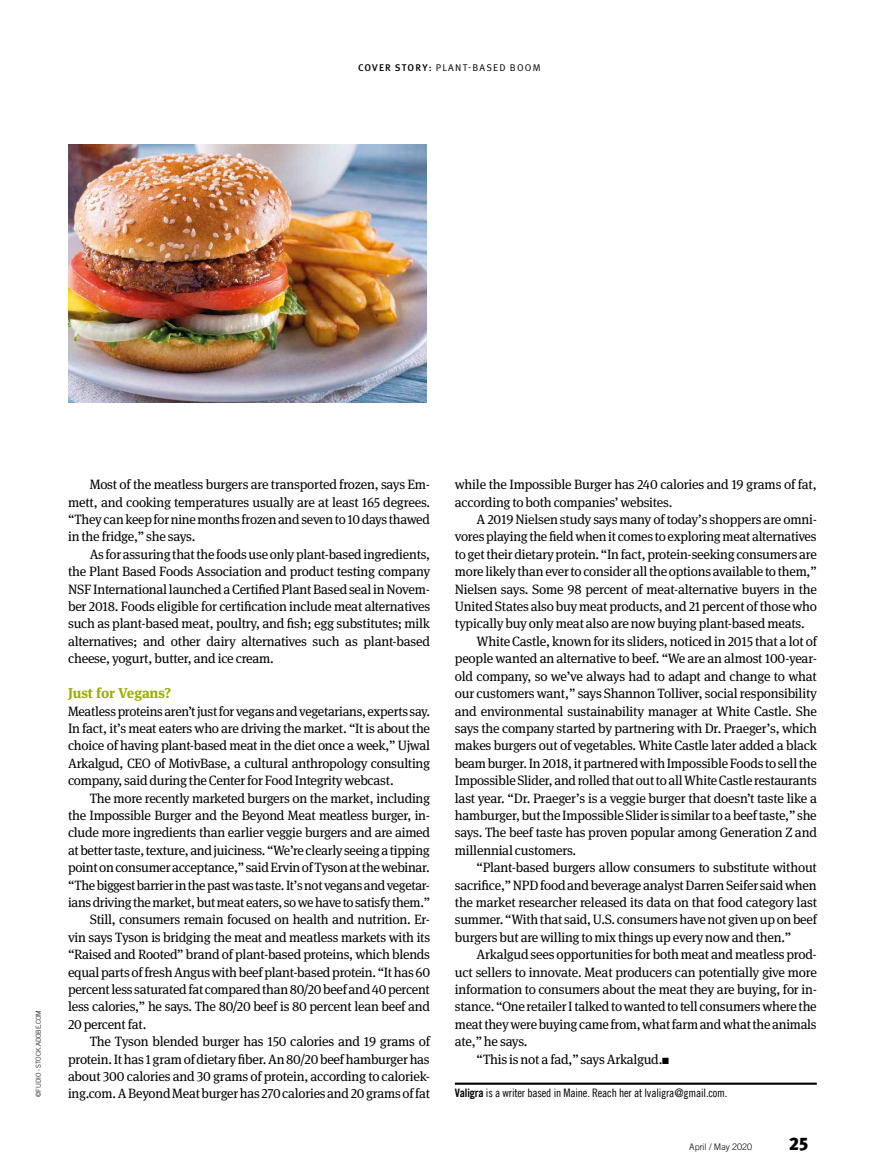
<style>
.page{position:relative;width:878px;height:1175px;background:#fff}
.page>*{position:absolute;margin:0;border:0;box-sizing:border-box;transform-origin:0 0}
.t1{font:900 18px "Meta OT";color:#000}
.t2{font:700 14.25px "Meta Serif OT";letter-spacing:-.005em;color:#9bad04}
.t3{font:13.5px/17.4px "Meta Serif OT";letter-spacing:-.015em;color:#000;text-align:justify}
.t4{font:11.7px "Trade Gothic LT Com Cn 18";letter-spacing:-.015em;color:#000}
.t5{font:9.75px "Meta OT Norm";letter-spacing:.13em;color:#000}
.t6{font:300 9px "Trade Gothic LT Com";letter-spacing:-.005em;color:#000}
.t7{font:300 6.75px "Trade Gothic LT Com";letter-spacing:-.015em;color:#000}
.s1{font-family:"Meta OT";font-weight:500}
.s2{font-family:"Trade Gothic LT Com Bd Cn 20"}
</style>
<div class="page">
<hr style="left:455px;top:1082px;width:361px;height:2px;background:#000">
<img style="left:69px;top:145px;width:358px;height:258px">
<p class="t5" style="left:358px;top:62px;width:184px"><span class="s1">COVER STORY:</span> PLANT-BASED BOOM</p>
<p class="t7" style="left:34px;top:1096px;width:89px;rotate:-90deg">©FUDIO - STOCK.ADOBE.COM</p>
<p class="t3" style="left:68px;top:476px;width:363px;text-indent:22px">Most of the meatless burgers are transported frozen, says Em&shy;mett, and cooking temperatures usually are at least 165 degrees. “They can keep for nine months frozen and seven to 10 days thawed in the fridge,” she says.</p>
<p class="t3" style="left:68px;top:545px;width:363px;text-indent:22px">As for assuring that the foods use only plant-based ingredients, the Plant Based Foods Association and product testing company NSF International launched a Certified Plant Based seal in Novem&shy;ber 2018. Foods eligible for certification include meat alternatives such as plant-based meat, poultry, and fish; egg substitutes; milk alternatives; and other dairy alternatives such as plant-based cheese, yogurt, butter, and ice cream.</p>
<p class="t2" style="left:68px;top:684px;width:104px">Just for Vegans?</p>
<p class="t3" style="left:68px;top:702px;width:363px">Meatless proteins aren’t just for vegans and vegetarians, experts say.<br>In fact, it’s meat eaters who are driving the market. “It is about the choice of having plant-based meat in the diet once a week,” Ujwal Arkalgud, CEO of MotivBase, a cultural anthropology consulting company, said during the Center for Food Integrity webcast.</p>
<p class="t3" style="left:90px;top:789px;width:342px">The more recently marketed burgers on the market, including</p>
<p class="t3" style="left:68px;top:806px;width:363px">the Impossible Burger and the Beyond Meat meatless burger, in-</p>
<p class="t3" style="left:68px;top:824px;width:363px">clude more ingredients than earlier veggie burgers and are aimed</p>
<p class="t3" style="left:68px;top:841px;width:363px">at better taste, texture, and juiciness. “We’re clearly seeing a tipping</p>
<p class="t3" style="left:68px;top:858px;width:363px">point on consumer acceptance,” said Ervin of Tyson at the webinar.</p>
<p class="t3" style="left:68px;top:876px;width:363px">“The biggest barrier in the past was taste. It’s not vegans and vegetar-</p>
<p class="t3" style="left:68px;top:893px;width:363px">ians driving the market, but meat eaters, so we have to satisfy them.”</p>
<p class="t3" style="left:90px;top:911px;width:342px">Still, consumers remain focused on health and nutrition. Er-</p>
<p class="t3" style="left:68px;top:928px;width:363px">vin says Tyson is bridging the meat and meatless markets with its</p>
<p class="t3" style="left:68px;top:945px;width:363px">“Raised and Rooted” brand of plant-based proteins, which blends</p>
<p class="t3" style="left:68px;top:963px;width:363px">equal parts of fresh Angus with beef plant-based protein. “It has 60</p>
<p class="t3" style="left:68px;top:980px;width:363px">percent less saturated fat compared than 80/20 beef and 40 percent</p>
<p class="t3" style="left:68px;top:998px;width:363px">less calories,” he says. The 80/20 beef is 80 percent lean beef and</p>
<p class="t3" style="left:68px;top:1015px;width:80px">20 percent fat.</p>
<p class="t3" style="left:90px;top:1032px;width:342px">The Tyson blended burger has 150 calories and 19 grams of</p>
<p class="t3" style="left:68px;top:1050px;width:363px">protein. It has 1 gram of dietary fiber. An 80/20 beef hamburger has</p>
<p class="t3" style="left:68px;top:1067px;width:363px">about 300 calories and 30 grams of protein, according to caloriek-</p>
<p class="t3" style="left:68px;top:1085px;width:363px">ing.com. A Beyond Meat burger has 270 calories and 20 grams of fat</p>
<p class="t3" style="left:455px;top:476px;width:363px">while the Impossible Burger has 240 calories and 19 grams of fat, according to both companies’ websites.</p>
<p class="t3" style="left:476px;top:510px;width:342px">A 2019 Nielsen study says many of today’s shoppers are omni-</p>
<p class="t3" style="left:455px;top:528px;width:363px">vores playing the field when it comes to exploring meat alternatives</p>
<p class="t3" style="left:455px;top:545px;width:363px">to get their dietary protein. “In fact, protein-seeking consumers are</p>
<p class="t3" style="left:455px;top:563px;width:363px">more likely than ever to consider all the options available to them,”</p>
<p class="t3" style="left:455px;top:580px;width:363px">Nielsen says. Some 98 percent of meat-alternative buyers in the</p>
<p class="t3" style="left:455px;top:597px;width:363px">United States also buy meat products, and 21 percent of those who</p>
<p class="t3" style="left:455px;top:615px;width:351px">typically buy only meat also are now buying plant-based meats.</p>
<p class="t3" style="left:476px;top:632px;width:342px">White Castle, known for its sliders, noticed in 2015 that a lot of</p>
<p class="t3" style="left:455px;top:650px;width:363px">people wanted an alternative to beef. “We are an almost 100-year-</p>
<p class="t3" style="left:455px;top:667px;width:363px">old company, so we’ve always had to adapt and change to what</p>
<p class="t3" style="left:455px;top:684px;width:363px">our customers want,” says Shannon Tolliver, social responsibility</p>
<p class="t3" style="left:455px;top:702px;width:363px">and environmental sustainability manager at White Castle. She</p>
<p class="t3" style="left:455px;top:719px;width:363px">says the company started by partnering with Dr. Praeger’s, which</p>
<p class="t3" style="left:455px;top:737px;width:363px">makes burgers out of vegetables. White Castle later added a black</p>
<p class="t3" style="left:455px;top:754px;width:363px">beam burger. In 2018, it partnered with Impossible Foods to sell the</p>
<p class="t3" style="left:455px;top:771px;width:363px">Impossible Slider, and rolled that out to all White Castle restaurants</p>
<p class="t3" style="left:455px;top:789px;width:363px">last year. “Dr. Praeger’s is a veggie burger that doesn’t taste like a</p>
<p class="t3" style="left:455px;top:806px;width:363px">hamburger, but the Impossible Slider is similar to a beef taste,” she</p>
<p class="t3" style="left:455px;top:824px;width:363px">says. The beef taste has proven popular among Generation Z and</p>
<p class="t3" style="left:455px;top:841px;width:123px">millennial customers.</p>
<p class="t3" style="left:476px;top:858px;width:342px">“Plant-based burgers allow consumers to substitute without</p>
<p class="t3" style="left:455px;top:876px;width:363px">sacrifice,” NPD food and beverage analyst Darren Seifer said when</p>
<p class="t3" style="left:455px;top:893px;width:363px">the market researcher released its data on that food category last</p>
<p class="t3" style="left:455px;top:911px;width:363px">summer. “With that said, U.S. consumers have not given up on beef</p>
<p class="t3" style="left:455px;top:928px;width:338px">burgers but are willing to mix things up every now and then.”</p>
<p class="t3" style="left:476px;top:945px;width:342px">Arkalgud sees opportunities for both meat and meatless prod-</p>
<p class="t3" style="left:455px;top:963px;width:363px">uct sellers to innovate. Meat producers can potentially give more</p>
<p class="t3" style="left:455px;top:980px;width:363px">information to consumers about the meat they are buying, for in-</p>
<p class="t3" style="left:455px;top:998px;width:363px">stance. “One retailer I talked to wanted to tell consumers where the</p>
<p class="t3" style="left:455px;top:1015px;width:363px">meat they were buying came from, what farm and what the animals</p>
<p class="t3" style="left:455px;top:1032px;width:74px">ate,” he says.</p>
<p class="t3" style="left:476px;top:1050px;width:194px">“This is not a fad,” says Arkalgud.■</p>
<p class="t4" style="left:455px;top:1085px;width:274px"><span class="s2">Valigra</span> is a writer based in Maine. Reach her at lvaligra@gmail.com.</p>
<p class="t6" style="left:689px;top:1141px;width:64px">April / May 2020</p>
<h1 class="t1" style="left:789px;top:1133px;width:21px">25</h1>
</div>
